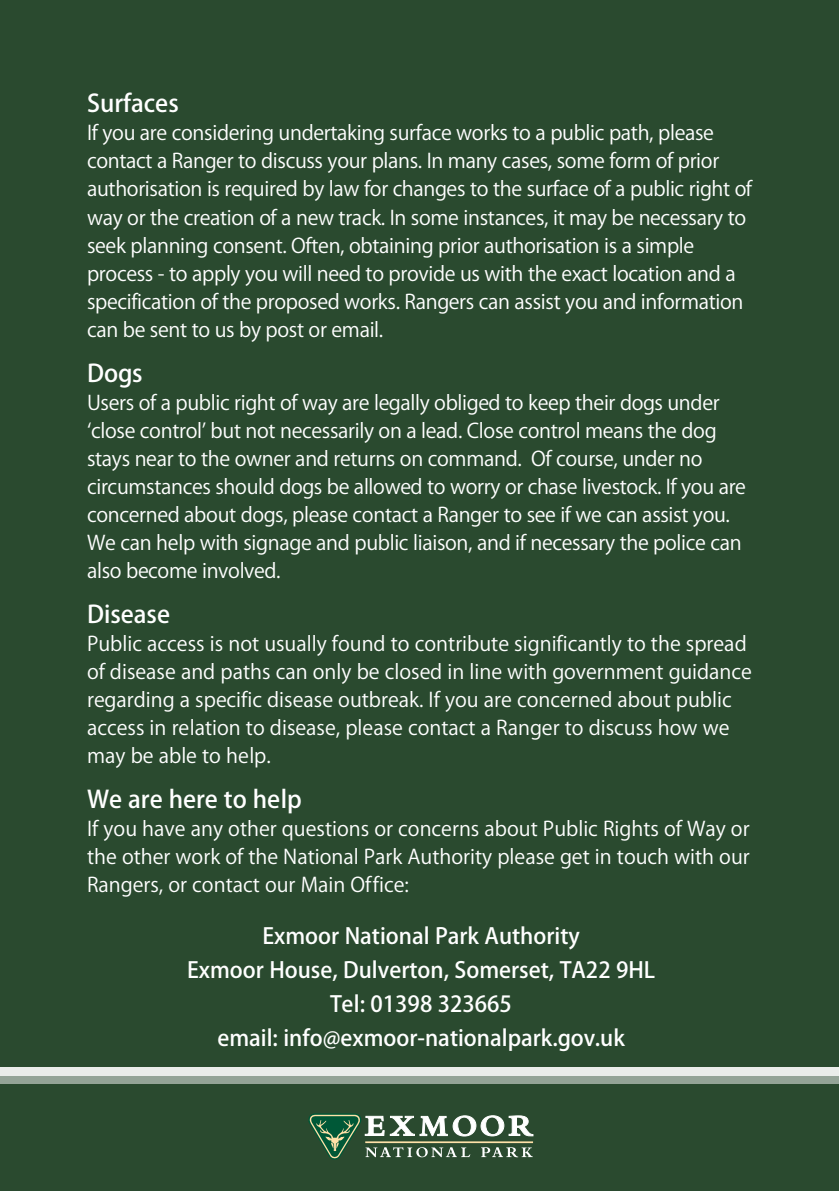
<style>
.page{position:relative;width:839px;height:1191px;background:#2a4a2f}
.page>*{position:absolute;margin:0;border:0;box-sizing:border-box;transform-origin:0 0}
.t1{font:500 24px "Koz Go Pro";color:#fff}
.t2{font:500 22px/34px "Koz Go Pro";color:#fff;text-align:center}
.t3{font:20px/28px "Koz Go Pro";letter-spacing:-.015em;color:#fff}
</style>
<div class="page">
<svg style="left:308px;top:1113px;width:225px;height:46px"></svg>
<div style="left:0;top:1075px;width:839px;height:8px;background:#94a497"></div>
<div style="left:0;top:1067px;width:839px;height:8px;background:#eaedea"></div>
<p class="t1" style="left:87px;top:88px;width:93px">Surfaces</p>
<p class="t3" style="left:87px;top:120px;width:666px">If you are considering undertaking surface works to a public path, please contact a Ranger to discuss your plans. In many cases, some form of prior authorisation is required by law for changes to the surface of a public right of way or the creation of a new track. In some instances, it may be necessary to seek planning consent. Often, obtaining prior authorisation is a simple process - to apply you will need to provide us with the exact location and a specification of the proposed works. Rangers can assist you and information can be sent to us by post or email.</p>
<p class="t1" style="left:87px;top:357px;width:57px">Dogs</p>
<p class="t3" style="left:87px;top:389px;width:660px">Users of a public right of way are legally obliged to keep their dogs under ‘close control’ but not necessarily on a lead. Close control means the dog stays near to the owner and returns on command. Of course, under no circumstances should dogs be allowed to worry or chase livestock. If you are concerned about dogs, please contact a Ranger to see if we can assist you.<br>We can help with signage and public liaison, and if necessary the police can also become involved.</p>
<p class="t1" style="left:87px;top:598px;width:84px">Disease</p>
<p class="t3" style="left:87px;top:630px;width:666px">Public access is not usually found to contribute significantly to the spread of disease and paths can only be closed in line with government guidance regarding a specific disease outbreak. If you are concerned about public access in relation to disease, please contact a Ranger to discuss how we may be able to help.</p>
<p class="t1" style="left:87px;top:783px;width:216px">We are here to help</p>
<p class="t3" style="left:87px;top:815px;width:664px;text-align:justify">If you have any other questions or concerns about Public Rights of Way or the other work of the National Park Authority please get in touch with our Rangers, or contact our Main Office:</p>
<p class="t2" style="left:187px;top:920px;width:470px">Exmoor National Park Authority<br>Exmoor House, Dulverton, Somerset, TA22 9HL Tel: 01398 323665<br>email: info@exmoor-nationalpark.gov.uk</p>
</div>
